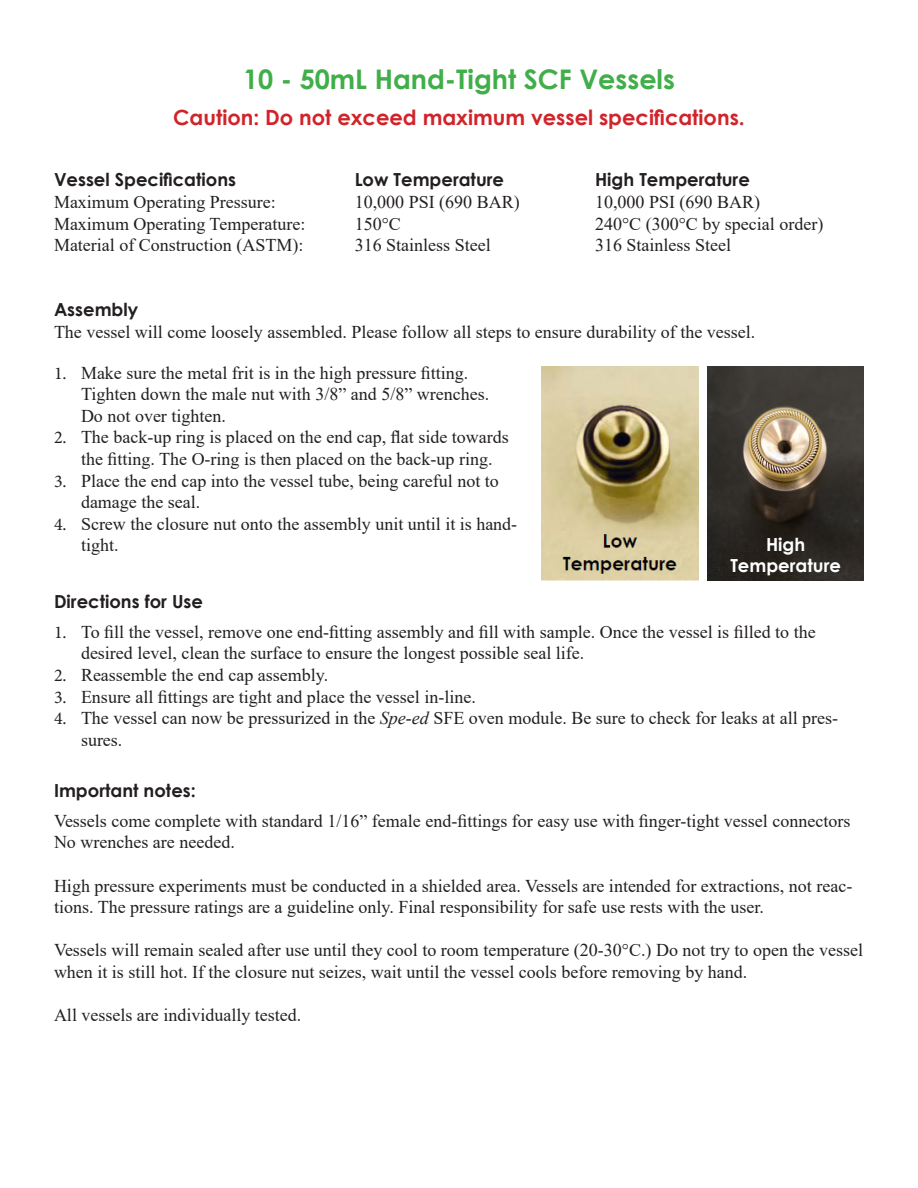
<style>
.page{position:relative;width:918px;height:1188px;background:#fff}
.page>*{position:absolute;margin:0;border:0;box-sizing:border-box;transform-origin:0 0}
.t1{font:700 27px "Century Gothic";color:#40ae49}
.t2{font:700 21px "Century Gothic";color:#d1232a}
.t3{font:18px/21.6px "Times New Roman";color:#231f20}
.t4{font:700 18px "Century Gothic";color:#231f20}
.t5{font:700 18px "Century Gothic";color:#fff}
.s1{font-family:"Minion Pro"}
.s2{font-style:italic}
</style>
<div class="page">
<img style="left:542px;top:367px;width:156px;height:213px">
<img style="left:707px;top:367px;width:157px;height:213px">
<p class="t1" style="left:243px;top:59px;width:433px">10 - 50mL Hand-Tight SCF Vessels</p>
<p class="t2" style="left:173px;top:102px;width:573px">Caution: Do not exceed maximum vessel specifications.</p>
<p class="t4" style="left:54px;top:166px;width:184px">Vessel Specifications</p>
<p class="t3" style="left:54px;top:191px;width:223px">Maximum Operating Pressure:</p>
<p class="t3" style="left:54px;top:212px;width:253px">Maximum Operating Temperature:</p>
<p class="t3" style="left:54px;top:234px;width:251px">Material of Construction (ASTM):</p>
<p class="t4" style="left:355px;top:166px;width:151px">Low Temperature</p>
<p class="t3" style="left:355px;top:191px;width:167px">10,000 PSI (690 BAR)</p>
<p class="t3" style="left:355px;top:212px;width:48px">150°C</p>
<p class="t3" style="left:355px;top:234px;width:138px">316 Stainless Steel</p>
<p class="t4" style="left:595px;top:166px;width:156px">High Temperature</p>
<p class="t3" style="left:595px;top:191px;width:167px">10,000 PSI (690 BAR)</p>
<p class="t3" style="left:595px;top:212px;width:230px">240°C (300°C by special order)</p>
<p class="t3" style="left:595px;top:234px;width:138px">316 Stainless Steel</p>
<p class="t4" style="left:54px;top:296px;width:86px">Assembly</p>
<p class="t3" style="left:54px;top:320px;width:703px">The vessel will come loosely assembled. Please follow all steps to ensure durability of the vessel.</p>
<p class="t3" style="left:81px;top:361px;width:410px;text-indent:-27px"><span class="s1">1.</span> Make sure the metal frit is in the high pressure fitting.<br>Tighten down the male nut with 3/8” and 5/8” wrenches.<br>Do not over tighten.</p>
<p class="t3" style="left:54px;top:426px;width:456px;text-align:center"><span class="s1">2.</span> The back-up ring is placed on the end cap, flat side towards the fitting. The O-ring is then placed on the back-up ring.</p>
<p class="t3" style="left:81px;top:469px;width:419px;text-indent:-27px"><span class="s1">3.</span> Place the end cap into the vessel tube, being careful not to damage the seal.</p>
<p class="t3" style="left:81px;top:512px;width:438px;text-indent:-27px"><span class="s1">4.</span> Screw the closure nut onto the assembly unit until it is hand&shy;tight.</p>
<p class="t4" style="left:54px;top:587px;width:151px">Directions for Use</p>
<p class="t5" style="left:766px;top:530px;width:41px">High</p>
<p class="t5" style="left:730px;top:552px;width:112px">Temperature</p>
<p class="t3" style="left:81px;top:620px;width:736px;text-indent:-27px"><span class="s1">1.</span> To fill the vessel, remove one end-fitting assembly and fill with sample. Once the vessel is filled to the desired level, clean the surface to ensure the longest possible seal life.</p>
<p class="t3" style="left:54px;top:664px;width:276px"><span class="s1">2.</span> Reassemble the end cap assembly.</p>
<p class="t3" style="left:54px;top:685px;width:423px"><span class="s1">3.</span> Ensure all fittings are tight and place the vessel in-line.</p>
<p class="t3" style="left:81px;top:707px;width:759px;text-indent:-27px"><span class="s1">4.</span> The vessel can now be pressurized in the <span class="s2">Spe-ed</span> SFE oven module. Be sure to check for leaks at all pres&shy;sures.</p>
<p class="t4" style="left:54px;top:776px;width:143px">Important notes:</p>
<p class="t3" style="left:54px;top:809px;width:798px">Vessels come complete with standard 1/16” female end-fittings for easy use with finger-tight vessel connectors<br>No wrenches are needed.</p>
<p class="t3" style="left:54px;top:874px;width:800px">High pressure experiments must be conducted in a shielded area. Vessels are intended for extractions, not reac&shy;tions. The pressure ratings are a guideline only. Final responsibility for safe use rests with the user.</p>
<p class="t3" style="left:54px;top:939px;width:811px">Vessels will remain sealed after use until they cool to room temperature (20-30°C.) Do not try to open the vessel when it is still hot. If the closure nut seizes, wait until the vessel cools before removing by hand.</p>
<p class="t3" style="left:54px;top:1004px;width:249px">All vessels are individually tested.</p>
</div>
